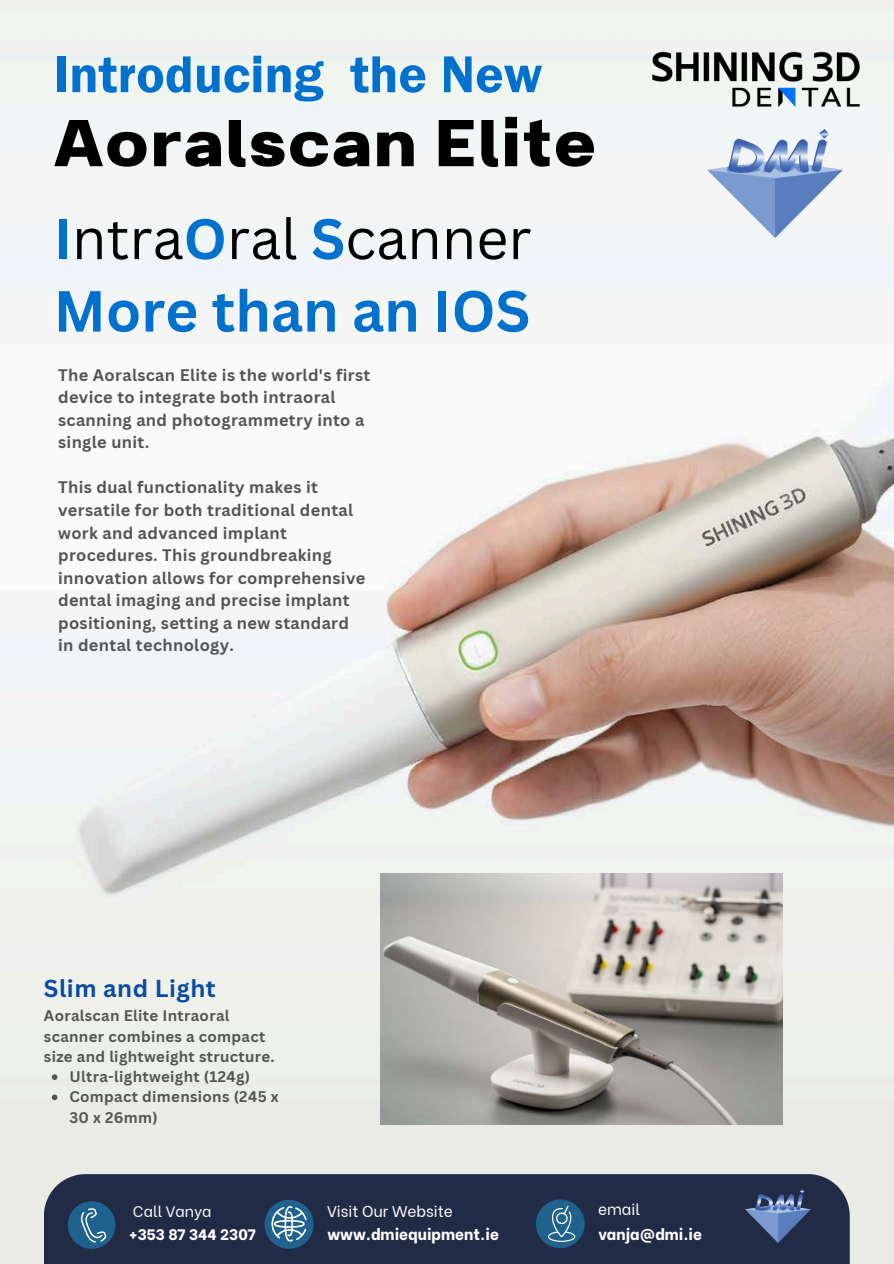
<style>
.page{position:relative;width:894px;height:1264px;background:#fff}
.page>*{position:absolute;margin:0;border:0;box-sizing:border-box;transform-origin:0 0}
.t1{font:700 78.9px "Breul Grotesk A";letter-spacing:.02em;color:#000}
.t2{font:700 56.55px "Canva Sans";color:#0072ce}
.t3{font:55.65px "Canva Sans";color:#000}
.t4{font:600 53.7px "Franklin Gothic";color:#0072ce}
.t5{font:700 23.85px "Canva Sans";letter-spacing:.02em;color:#084ca1}
.t6{font:700 16.35px/22.5px "Canva Sans";letter-spacing:.02em;color:#545454}
.t7{font:800 15.6px "Be Vietnam";color:#fff}
.t8{font:15.6px "Be Vietnam";color:#fff}
.t9{font:800 15.45px "Be Vietnam";color:#fff}
.t10{font:15.45px "Be Vietnam";color:#fff}
.t11{font:800 15.15px "Be Vietnam";color:#fff}
.t12{font:15.15px "Be Vietnam";color:#fff}
.t13{font:700 15px/20.2px "Canva Sans";letter-spacing:.02em;color:#545454}
.s1{font-weight:700;color:#0072ce}
</style>
<div class="page">
<img style="left:0;top:0;width:893px;height:1263px">
<img style="left:645px;top:42px;width:221px;height:74px">
<img style="left:707px;top:129px;width:135px;height:108px">
<div style="left:44px;top:1174px;width:805px;height:89px;background:#222b46"></div>
<div style="left:68px;top:1201px;width:47px;height:47px;background:#1f628e;border-radius:50%"></div>
<svg style="left:81px;top:1208px;width:26px;height:34px"></svg>
<div style="left:264px;top:1199px;width:49px;height:49px;background:#1f628e;border-radius:50%"></div>
<svg style="left:271px;top:1205px;width:35px;height:36px"></svg>
<div style="left:535px;top:1199px;width:49px;height:49px;background:#1f628e;border-radius:50%"></div>
<svg style="left:548px;top:1205px;width:27px;height:36px"></svg>
<img style="left:745px;top:1189px;width:65px;height:53px">
<img style="left:380px;top:873px;width:402px;height:251px">
<svg style="left:52px;top:1074px;width:5px;height:5px"></svg>
<svg style="left:52px;top:1094px;width:5px;height:6px"></svg>
<p class="t4" style="left:54px;top:43px;width:490px">Introducing the New</p>
<p class="t1" style="left:54px;top:77px;width:543px">Aoralscan Elite</p>
<p class="t3" style="left:54px;top:200px;width:479px"><span class="s1">I</span>ntra<span class="s1">O</span>ral <span class="s1">S</span>canner</p>
<h4 class="t2" style="left:54px;top:271px;width:478px">More than an IOS</h4>
<p class="t6" style="left:58px;top:363px;width:313px">The Aoralscan Elite is the world's first device to integrate both intraoral scanning and photogrammetry into a single unit.</p>
<p class="t6" style="left:58px;top:476px;width:309px">This dual functionality makes it versatile for both traditional dental work and advanced implant procedures. This groundbreaking innovation allows for comprehensive dental imaging and precise implant positioning, setting a new standard in dental technology.</p>
<h4 class="t5" style="left:44px;top:971px;width:173px">Slim and Light</h4>
<h4 class="t13" style="left:44px;top:1005px;width:232px">Aoralscan Elite Intraoral scanner combines a compact size and lightweight structure.</h4>
<p class="t13" style="left:69px;top:1066px;width:182px">Ultra-lightweight (124g)</p>
<p class="t13" style="left:69px;top:1086px;width:211px">Compact dimensions (245 x<br>30 x 26mm)</p>
<h3 class="t12" style="left:133px;top:1198px;width:80px">Call Vanya</h3>
<p class="t11" style="left:129px;top:1222px;width:128px">+353 87 344 2307</p>
<h4 class="t8" style="left:327px;top:1198px;width:127px">Visit Our Website</h4>
<h2 class="t7" style="left:327px;top:1221px;width:173px">www.dmiequipment.ie</h2>
<h4 class="t10" style="left:598px;top:1196px;width:44px">email</h4>
<h4 class="t9" style="left:598px;top:1221px;width:105px">vanja@dmi.ie</h4>
</div>
